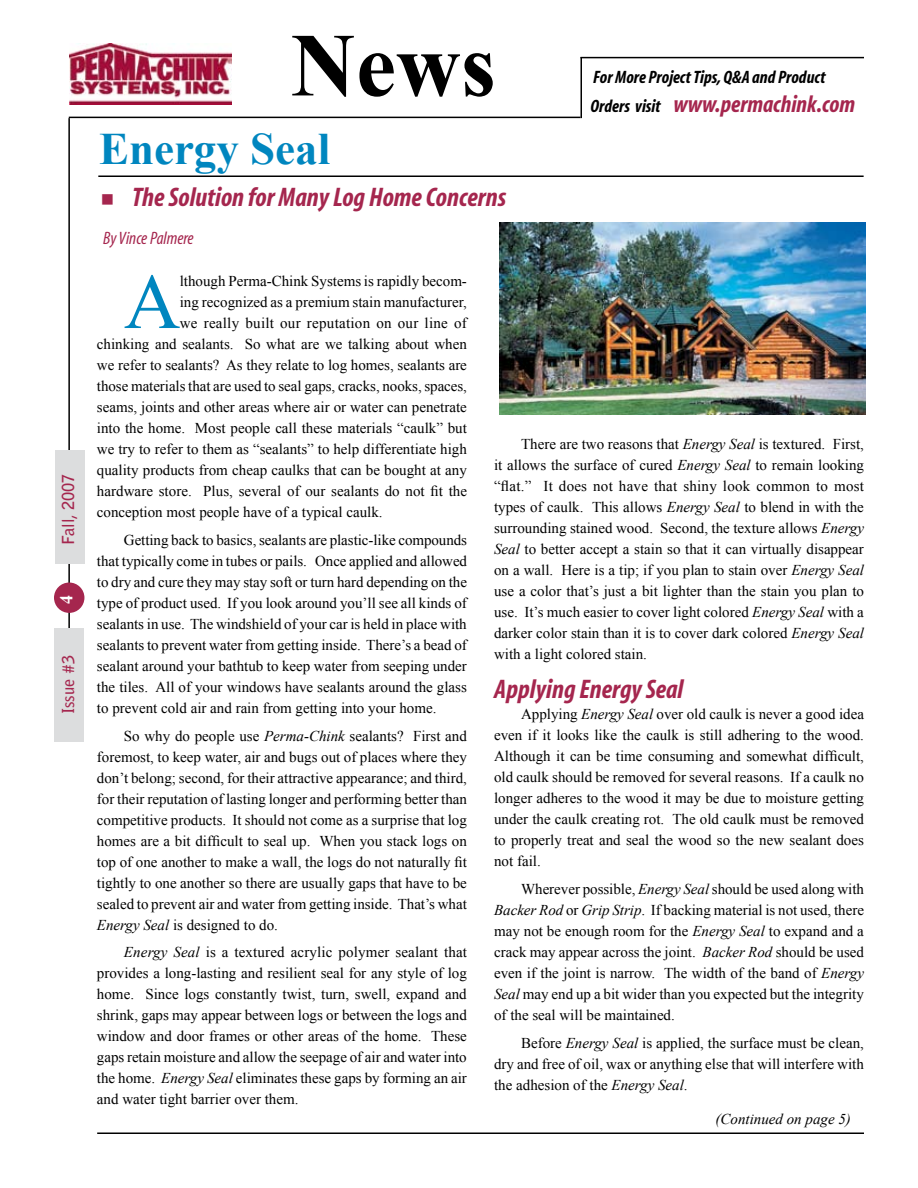
<style>
.page{position:relative;width:918px;height:1188px;background:#fff}
.page>*{position:absolute;margin:0;border:0;box-sizing:border-box;transform-origin:0 0}
.t1{font:700 90px "Times New Roman";color:#000}
.t2{font:78.45px "Times New Roman";color:#0086bf}
.t3{font:700 45px "Times New Roman";color:#0086bf}
.t4{font:italic 700 condensed 27px "Myriad";color:#a5264e}
.t5{font:italic 700 condensed 24px "Myriad";color:#a5264e}
.t6{font:italic 700 condensed 18px "Myriad";color:#000}
.t7{font:italic condensed 18px "Myriad";color:#a5264e}
.t8{font:700 18px "Times New Roman";color:#fff}
.t9{font:700 16.5px "Bell Gothic";color:#a5264e}
.t10{font:15px/21px "Times New Roman";color:#000;text-align:justify}
.t11{font:15px "Times New Roman";letter-spacing:.02em;color:#000}
.t12{font:italic 15px "Times New Roman";color:#000}
.s1{font-size:18px;color:#000}
.s2{font-style:italic}
</style>
<div class="page">
<hr style="left:580px;top:57px;width:284px;height:1px;background:#000">
<hr style="left:580px;top:57px;width:2px;height:61px;background:#000">
<hr style="left:69px;top:117px;width:511px;height:1px;background:#000">
<hr style="left:68px;top:118px;width:2px;height:528px;background:#000">
<div style="left:54px;top:628px;width:30px;height:114px;background:#dcddde"></div>
<div style="left:55px;top:451px;width:30px;height:113px;background:#dcddde"></div>
<div style="left:54px;top:583px;width:30px;height:30px;background:#a5264e;border-radius:50%"></div>
<img style="left:69px;top:43px;width:162px;height:62px">
<hr style="left:98px;top:176px;width:766px;height:1px;background:#000">
<hr style="left:97px;top:1132px;width:767px;height:2px;background:#000">
<img style="left:500px;top:223px;width:365px;height:191px">
<p class="t9" style="left:58px;top:545px;width:73px;rotate:-90deg">Fall, 2007</p>
<p class="t8" style="left:54px;top:604px;width:10px;rotate:-90deg">4</p>
<p class="t9" style="left:58px;top:714px;width:61px;rotate:-90deg">Issue #3</p>
<h1 class="t1" style="left:291px;top:3px;width:206px">News</h1>
<h3 class="t3" style="left:99px;top:117px;width:233px">Energy Seal</h3>
<h3 class="t4" style="left:101px;top:183px;width:407px">■ The Solution for Many Log Home Concerns</h3>
<p class="t7" style="left:103px;top:229px;width:92px">By Vince Palmere</p>
<p class="t6" style="left:593px;top:68px;width:234px">For More Project Tips, Q&amp;A and Product</p>
<h3 class="t5" style="left:591px;top:92px;width:266px"><span class="s1">Orders visit</span> www.permachink.com</h3>
<h2 class="t2" style="left:124px;top:249px;width:58px">A</h2>
<p class="t10" style="left:180px;top:270px;width:289px">lthough Perma-Chink Systems is rapidly becom-</p>
<p class="t10" style="left:180px;top:291px;width:289px">ing recognized as a premium stain manufacturer,</p>
<p class="t11" style="left:180px;top:313px;width:289px">we really built our reputation on our line of</p>
<p class="t10" style="left:97px;top:333px;width:371px">chinking and sealants. So what are we talking about when</p>
<p class="t10" style="left:97px;top:354px;width:372px">we refer to sealants? As they relate to log homes, sealants are</p>
<p class="t10" style="left:97px;top:375px;width:372px">those materials that are used to seal gaps, cracks, nooks, spaces,</p>
<p class="t10" style="left:97px;top:396px;width:372px">seams, joints and other areas where air or water can penetrate</p>
<p class="t10" style="left:97px;top:417px;width:372px">into the home. Most people call these materials “caulk” but</p>
<p class="t10" style="left:97px;top:438px;width:372px">we try to refer to them as “sealants” to help differentiate high</p>
<p class="t10" style="left:97px;top:459px;width:372px">quality products from cheap caulks that can be bought at any</p>
<p class="t10" style="left:97px;top:480px;width:372px">hardware store. Plus, several of our sealants do not fit the</p>
<p class="t10" style="left:97px;top:501px;width:287px">conception most people have of a typical caulk.</p>
<p class="t10" style="left:97px;top:529px;width:372px;text-indent:27px">Getting back to basics, sealants are plastic-like compounds that typically come in tubes or pails. Once applied and allowed to dry and cure they may stay soft or turn hard depending on the type of product used. If you look around you’ll see all kinds of sealants in use. The windshield of your car is held in place with sealants to prevent water from getting inside. There’s a bead of sealant around your bathtub to keep water from seeping under the tiles. All of your windows have sealants around the glass to prevent cold air and rain from getting into your home.</p>
<p class="t10" style="left:97px;top:725px;width:372px;text-indent:27px">So why do people use <span class="s2">Perma-Chink</span> sealants? First and foremost, to keep water, air and bugs out of places where they don’t belong; second, for their attractive appearance; and third, for their reputation of lasting longer and performing better than competitive products. It should not come as a surprise that log homes are a bit difficult to seal up. When you stack logs on top of one another to make a wall, the logs do not naturally fit tightly to one another so there are usually gaps that have to be sealed to prevent air and water from getting inside. That’s what <span class="s2">Energy Seal</span> is designed to do.</p>
<p class="t10" style="left:97px;top:942px;width:372px;text-indent:27px"><span class="s2">Energy Seal</span> is a textured acrylic polymer sealant that provides a long-lasting and resilient seal for any style of log home. Since logs constantly twist, turn, swell, expand and shrink, gaps may appear between logs or between the logs and window and door frames or other areas of the home. These gaps retain moisture and allow the seepage of air and water into the home. <span class="s2">Energy Seal</span> eliminates these gaps by forming an air and water tight barrier over them.</p>
<p class="t10" style="left:494px;top:433px;width:371px;text-indent:27px">There are two reasons that <span class="s2">Energy Seal</span> is textured. First, it allows the surface of cured <span class="s2">Energy Seal</span> to remain looking “flat.” It does not have that shiny look common to most types of caulk. This allows <span class="s2">Energy Seal</span> to blend in with the surrounding stained wood. Second, the texture allows <span class="s2">Energy Seal</span> to better accept a stain so that it can virtually disappear on a wall. Here is a tip; if you plan to stain over <span class="s2">Energy Seal </span>use a color that’s just a bit lighter than the stain you plan to use. It’s much easier to cover light colored <span class="s2">Energy Seal</span> with a darker color stain than it is to cover dark colored <span class="s2">Energy Seal </span>with a light colored stain.</p>
<h3 class="t4" style="left:494px;top:676px;width:191px">Applying Energy Seal</h3>
<p class="t10" style="left:494px;top:704px;width:371px;text-indent:27px">Applying <span class="s2">Energy Seal</span> over old caulk is never a good idea even if it looks like the caulk is still adhering to the wood.<br>Although it can be time consuming and somewhat difficult, old caulk should be removed for several reasons. If a caulk no longer adheres to the wood it may be due to moisture getting under the caulk creating rot. The old caulk must be removed to properly treat and seal the wood so the new sealant does not fail.</p>
<p class="t10" style="left:494px;top:878px;width:371px;text-indent:27px">Wherever possible, <span class="s2">Energy Seal</span> should be used along with <span class="s2">Backer Rod</span> or <span class="s2">Grip Strip</span>. If backing material is not used, there may not be enough room for the <span class="s2">Energy Seal</span> to expand and a crack may appear across the joint. <span class="s2">Backer Rod</span> should be used even if the joint is narrow. The width of the band of <span class="s2">Energy Seal</span> may end up a bit wider than you expected but the integrity of the seal will be maintained.</p>
<p class="t10" style="left:494px;top:1032px;width:371px;text-indent:27px">Before <span class="s2">Energy Seal</span> is applied, the surface must be clean, dry and free of oil, wax or anything else that will interfere with the adhesion of the <span class="s2">Energy Seal</span>.</p>
<p class="t12" style="left:716px;top:1108px;width:137px">(Continued on page 5)</p>
</div>
